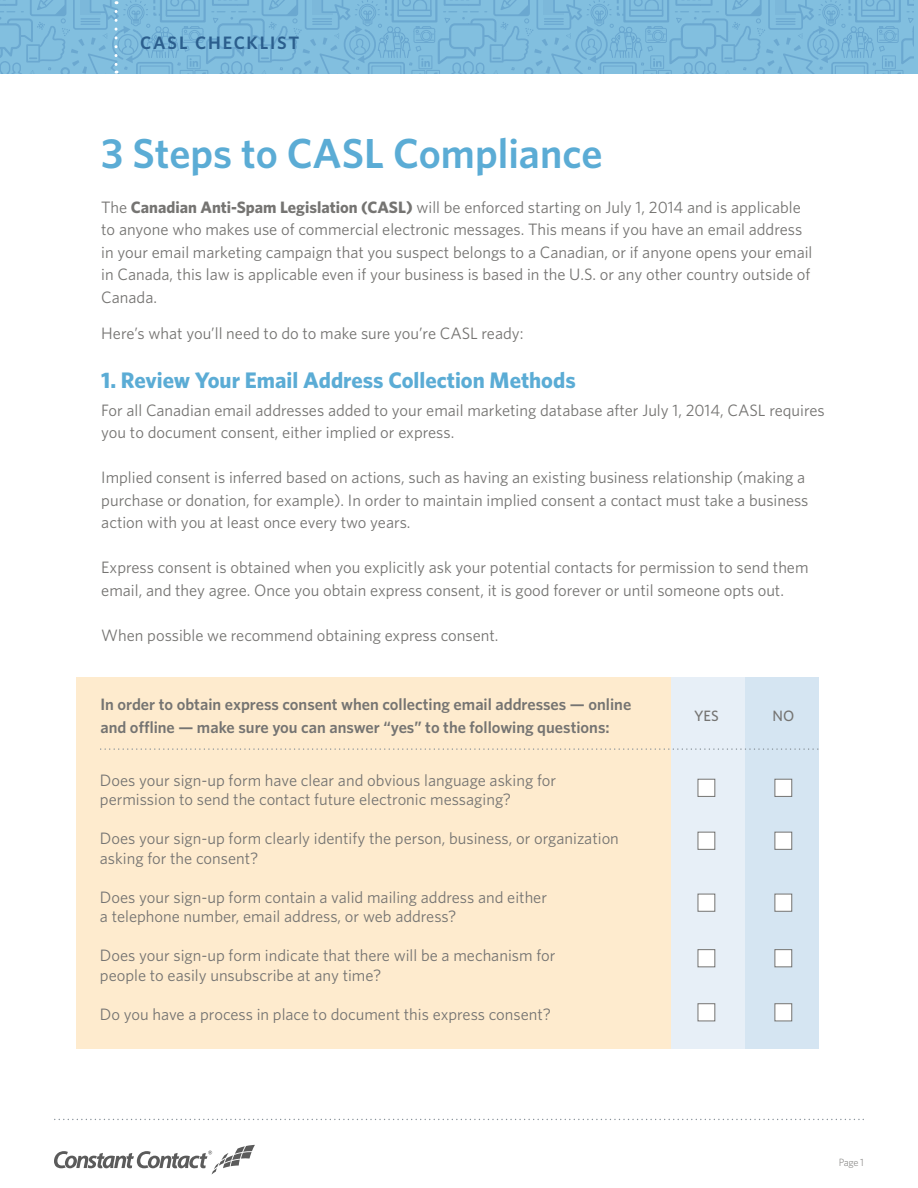
<style>
.page{position:relative;width:918px;height:1188px;background:#fff}
.page>*{position:absolute;margin:0;border:0;box-sizing:border-box;transform-origin:0 0}
.t1{font:600 42px "Whitney";color:#5bacd5}
.t2{font:700 22.5px "Whitney";color:#5bacd5}
.t3{font:600 18px "Whitney";letter-spacing:.1em;color:#2b5e8d}
.t4{font:16.5px/22.5px "Whitney";color:#757472}
.t5{font:600 16.5px/22.5px "Whitney";color:#757472}
.t6{font:500 15px "Whitney";color:#757472}
.t7{font:300 10.5px "Whitney";color:#757472}
.s1{font-weight:700}
</style>
<div class="page">
<svg style="left:0;top:0;width:913px;height:74px;background:#7cb9db"></svg>
<svg style="left:115px;top:11px;width:3px;height:63px"></svg>
<svg style="left:54px;top:1145px;width:201px;height:29px"></svg>
<svg style="left:55px;top:1119px;width:809px;height:1px"></svg>
<div style="left:77px;top:677px;width:594px;height:372px;background:#feebce"></div>
<div style="left:671px;top:677px;width:74px;height:372px;background:#e7eff7"></div>
<div style="left:745px;top:677px;width:74px;height:372px;background:#d5e5f2"></div>
<div style="left:698px;top:779px;width:17px;height:18px;background:#fff;border:1px solid #757472"></div>
<div style="left:698px;top:832px;width:17px;height:17px;background:#fff;border:1px solid #757472"></div>
<div style="left:698px;top:894px;width:17px;height:17px;background:#fff;border:1px solid #757472"></div>
<div style="left:698px;top:950px;width:17px;height:17px;background:#fff;border:1px solid #757472"></div>
<div style="left:698px;top:1004px;width:17px;height:17px;background:#fff;border:1px solid #757472"></div>
<div style="left:775px;top:779px;width:17px;height:18px;background:#fff;border:1px solid #757472"></div>
<div style="left:775px;top:832px;width:17px;height:17px;background:#fff;border:1px solid #757472"></div>
<div style="left:775px;top:894px;width:17px;height:17px;background:#fff;border:1px solid #757472"></div>
<div style="left:775px;top:950px;width:17px;height:17px;background:#fff;border:1px solid #757472"></div>
<div style="left:775px;top:1004px;width:17px;height:17px;background:#fff;border:1px solid #757472"></div>
<svg style="left:101px;top:748px;width:718px;height:2px"></svg>
<p class="t3" style="left:140px;top:31px;width:161px">CASL CHECKLIST</p>
<h1 class="t1" style="left:101px;top:125px;width:503px">3 Steps to CASL Compliance</h1>
<p class="t4" style="left:101px;top:195px;width:713px">The <span class="s1">Canadian Anti-Spam Legislation (CASL)</span> will be enforced starting on July 1, 2014 and is applicable to anyone who makes use of commercial electronic messages. This means if you have an email address in your email marketing campaign that you suspect belongs to a Canadian, or if anyone opens your email in Canada, this law is applicable even if your business is based in the U.S. or any other country outside of Canada.</p>
<p class="t4" style="left:101px;top:321px;width:424px">Here’s what you’ll need to do to make sure you’re CASL ready:</p>
<h2 class="t2" style="left:101px;top:365px;width:476px">1. Review Your Email Address Collection Methods</h2>
<p class="t4" style="left:101px;top:399px;width:725px">For all Canadian email addresses added to your email marketing database after July 1, 2014, CASL requires you to document consent, either implied or express.</p>
<p class="t4" style="left:101px;top:466px;width:709px">Implied consent is inferred based on actions, such as having an existing business relationship (making a purchase or donation, for example). In order to maintain implied consent a contact must take a business action with you at least once every two years.</p>
<p class="t4" style="left:101px;top:556px;width:709px">Express consent is obtained when you explicitly ask your potential contacts for permission to send them email, and they agree. Once you obtain express consent, it is good forever or until someone opts out.</p>
<p class="t4" style="left:101px;top:624px;width:399px">When possible we recommend obtaining express consent.</p>
<p class="t5" style="left:100px;top:693px;width:532px">In order to obtain express consent when collecting email addresses — online and offline — make sure you can answer “yes” to the following questions:</p>
<p class="t4" style="left:100px;top:770px;width:458px;line-height:19.5px">Does your sign-up form have clear and obvious language asking for permission to send the contact future electronic messaging?</p>
<p class="t4" style="left:100px;top:829px;width:521px;line-height:19.5px">Does your sign-up form clearly identify the person, business, or organization asking for the consent?</p>
<p class="t4" style="left:100px;top:887px;width:449px;line-height:19.5px">Does your sign-up form contain a valid mailing address and either a telephone number, email address, or web address?</p>
<p class="t4" style="left:100px;top:946px;width:457px;line-height:19.5px">Does your sign-up form indicate that there will be a mechanism for people to easily unsubscribe at any time?</p>
<p class="t4" style="left:100px;top:1003px;width:452px">Do you have a process in place to document this express consent?</p>
<p class="t6" style="left:694px;top:706px;width:26px">YES</p>
<p class="t6" style="left:772px;top:706px;width:23px">NO</p>
<p class="t7" style="left:839px;top:1156px;width:27px">Page 1</p>
</div>
